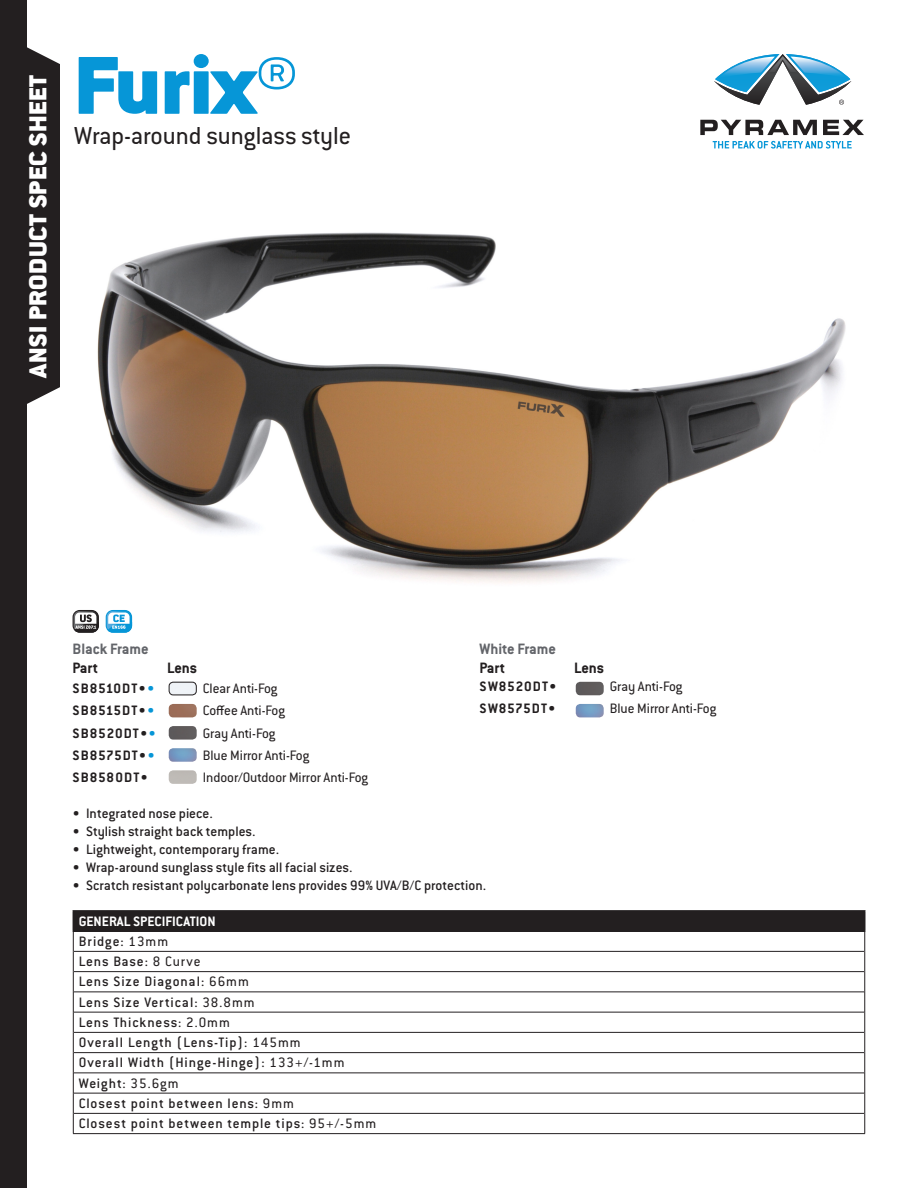
<style>
.page{position:relative;width:918px;height:1188px;background:#fff}
.page>*{position:absolute;margin:0;border:0;box-sizing:border-box;transform-origin:0 0}
.t1{font:900 90px "Conduit ITC Std";color:#0696d7}
.t2{font:27px "Conduit ITC Std";color:#231f20}
.t3{font:900 27px "Conduit ITC Std";letter-spacing:.02em;color:#fff}
.t4{font:700 16.5px "Conduit ITC Std";color:#63656a}
.t5{font:700 16.5px "Conduit ITC Std";color:#231f20}
.t6{font:500 15px "Conduit ITC Std";color:#231f20}
.t7{font:500 15px "Conduit ITC Std";letter-spacing:.055em;color:#231f20}
.t8{font:15px "Conduit ITC Std";color:#231f20}
.t9{font:700 15px "Conduit ITC Std";letter-spacing:.07em;color:#231f20}
.t10{font:500 15px "Conduit ITC Std";letter-spacing:.05em;color:#231f20}
.t11{font:700 15px "Conduit ITC Std";color:#fff}
.s1{color:#0696d7}
.s2{font-weight:400}
</style>
<div class="page">
<svg style="left:700px;top:120px;width:117px;height:15px"></svg>
<svg style="left:823px;top:120px;width:41px;height:15px"></svg>
<svg style="left:714px;top:54px;width:137px;height:51px"></svg>
<svg style="left:713px;top:141px;width:139px;height:8px"></svg>
<img style="left:95px;top:232px;width:751px;height:395px">
<div style="left:0;top:0;width:26px;height:1188px;background:#231f20"></div>
<svg style="left:26px;top:37px;width:34px;height:378px;background:#383435"></svg>
<div style="left:73px;top:911px;width:792px;height:20px;background:#231f20"></div>
<hr style="left:73px;top:910px;width:792px;height:2px;background:#231f20">
<hr style="left:73px;top:930px;width:792px;height:2px;background:#231f20">
<svg style="left:73px;top:932px;width:1px;height:201px"></svg>
<svg style="left:864px;top:912px;width:2px;height:221px"></svg>
<hr style="left:74px;top:951px;width:790px;height:1px;background:#231f20">
<hr style="left:74px;top:971px;width:790px;height:1px;background:#231f20">
<hr style="left:74px;top:992px;width:790px;height:1px;background:#231f20">
<hr style="left:74px;top:1012px;width:790px;height:1px;background:#231f20">
<hr style="left:74px;top:1032px;width:790px;height:1px;background:#231f20">
<hr style="left:74px;top:1052px;width:790px;height:1px;background:#231f20">
<hr style="left:74px;top:1073px;width:790px;height:1px;background:#231f20">
<hr style="left:74px;top:1093px;width:790px;height:1px;background:#231f20">
<hr style="left:74px;top:1113px;width:790px;height:1px;background:#231f20">
<hr style="left:73px;top:1133px;width:792px;height:1px;background:#231f20">
<div style="left:169px;top:682px;width:28px;height:13px;border:1px solid #231f20;border-radius:4px"></div>
<img style="left:169px;top:704px;width:28px;height:13px">
<img style="left:169px;top:726px;width:28px;height:14px">
<img style="left:169px;top:748px;width:28px;height:14px">
<img style="left:169px;top:770px;width:28px;height:14px">
<img style="left:576px;top:682px;width:28px;height:13px">
<img style="left:576px;top:704px;width:28px;height:13px">
<svg style="left:73px;top:610px;width:26px;height:23px"></svg>
<svg style="left:73px;top:611px;width:26px;height:22px"></svg>
<svg style="left:106px;top:610px;width:26px;height:23px"></svg>
<svg style="left:106px;top:611px;width:26px;height:22px"></svg>
<p class="t3" style="left:23px;top:378px;width:304px;rotate:-90deg">ANSI PRODUCT SPEC SHEET</p>
<p class="t1" style="left:74px;top:36px;width:225px">Furix®</p>
<p class="t2" style="left:74px;top:120px;width:278px">Wrap-around sunglass style</p>
<p class="t4" style="left:73px;top:639px;width:78px">Black Frame</p>
<p class="t5" style="left:73px;top:658px;width:27px">Part</p>
<p class="t5" style="left:167px;top:658px;width:32px">Lens</p>
<p class="t9" style="left:73px;top:680px;width:83px">SB8510DT•<span class="s1">•</span></p>
<p class="t8" style="left:203px;top:680px;width:76px">Clear Anti-Fog</p>
<p class="t9" style="left:73px;top:702px;width:84px">SB8515DT•<span class="s1">•</span></p>
<p class="t8" style="left:203px;top:702px;width:84px">Coffee Anti-Fog</p>
<p class="t9" style="left:73px;top:724px;width:85px">SB8520DT•<span class="s1">•</span></p>
<p class="t8" style="left:203px;top:724px;width:74px">Gray Anti-Fog</p>
<p class="t9" style="left:73px;top:746px;width:84px">SB8575DT•<span class="s1">•</span></p>
<p class="t8" style="left:203px;top:746px;width:108px">Blue Mirror Anti-Fog</p>
<p class="t9" style="left:73px;top:768px;width:77px">SB8580DT•</p>
<p class="t8" style="left:203px;top:768px;width:167px">Indoor/Outdoor Mirror Anti-Fog</p>
<p class="t4" style="left:480px;top:639px;width:78px">White Frame</p>
<p class="t5" style="left:480px;top:658px;width:27px">Part</p>
<p class="t5" style="left:574px;top:658px;width:32px">Lens</p>
<p class="t9" style="left:480px;top:677px;width:79px">SW8520DT•</p>
<p class="t8" style="left:610px;top:677px;width:74px">Gray Anti-Fog</p>
<p class="t9" style="left:480px;top:700px;width:78px">SW8575DT•</p>
<p class="t8" style="left:610px;top:700px;width:108px">Blue Mirror Anti-Fog</p>
<p class="t6" style="left:73px;top:804px;width:142px">• Integrated nose piece.</p>
<p class="t6" style="left:73px;top:822px;width:184px">• Stylish straight back temples.</p>
<p class="t6" style="left:73px;top:840px;width:208px">• Lightweight, contemporary frame.</p>
<p class="t6" style="left:73px;top:858px;width:282px">• Wrap-around sunglass style fits all facial sizes.</p>
<p class="t6" style="left:73px;top:876px;width:415px">• Scratch resistant polycarbonate lens provides 99% UVA/B/C protection.</p>
<p class="t11" style="left:79px;top:912px;width:138px">GENERAL SPECIFICATION</p>
<p class="t6" style="left:79px;top:932px;width:91px">Bridge: <span class="s2">13mm</span></p>
<p class="t10" style="left:79px;top:952px;width:123px">Lens Base: <span class="s2">8 Curve</span></p>
<p class="t7" style="left:79px;top:973px;width:172px">Lens Size Diagonal: <span class="s2">66mm</span></p>
<p class="t7" style="left:79px;top:993px;width:177px">Lens Size Vertical: <span class="s2">38.8mm</span></p>
<p class="t7" style="left:79px;top:1013px;width:153px">Lens Thickness: <span class="s2">2.0mm</span></p>
<p class="t10" style="left:79px;top:1033px;width:223px">Overall Length (Lens-Tip): <span class="s2">145mm</span></p>
<p class="t7" style="left:79px;top:1054px;width:267px">Overall Width (Hinge-Hinge): <span class="s2">133+/-1mm</span></p>
<p class="t6" style="left:79px;top:1074px;width:101px">Weight: <span class="s2">35.6gm</span></p>
<p class="t7" style="left:79px;top:1094px;width:217px">Closest point between lens: <span class="s2">9mm</span></p>
<p class="t7" style="left:79px;top:1114px;width:299px">Closest point between temple tips: <span class="s2">95+/-5mm</span></p>
</div>
